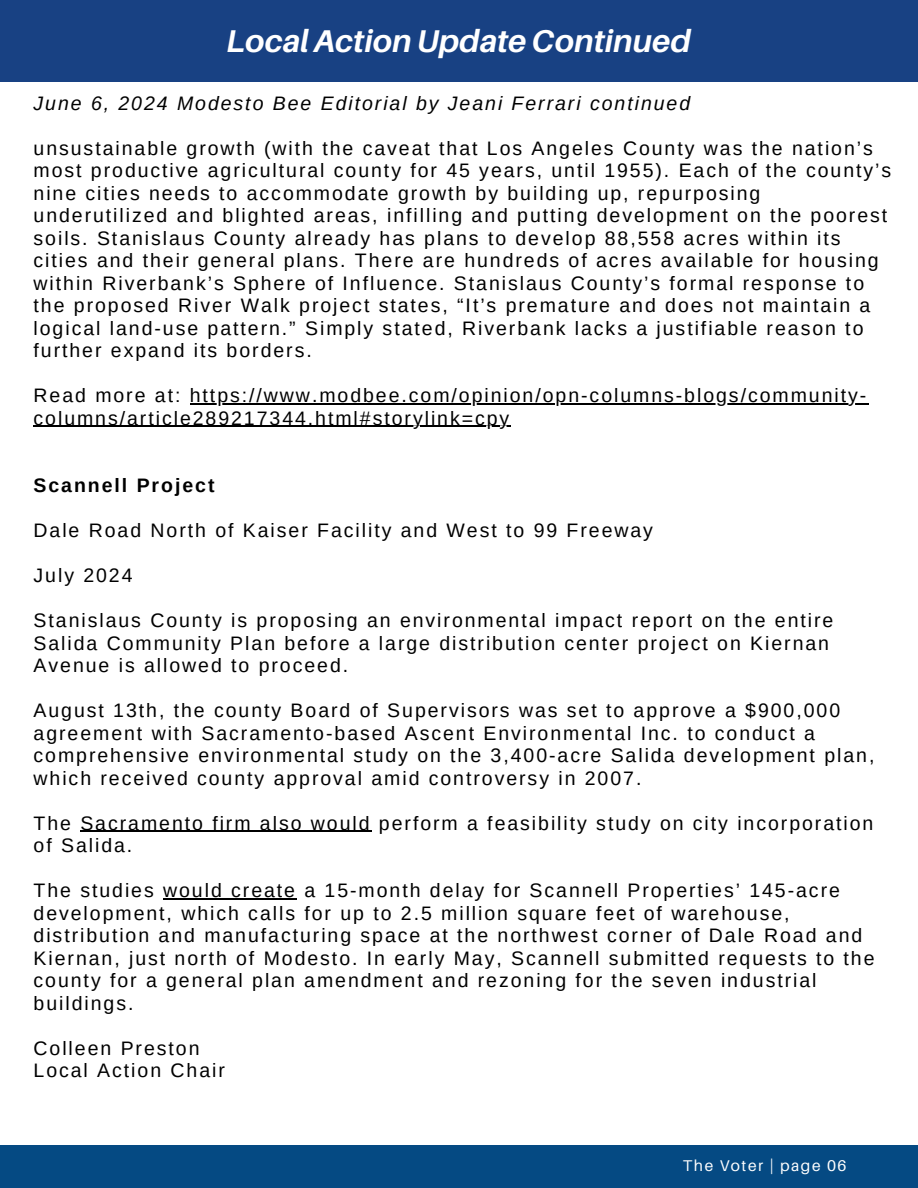
<style>
.page{position:relative;width:918px;height:1188px;background:#fff}
.page>*{position:absolute;margin:0;border:0;box-sizing:border-box;transform-origin:0 0}
.t1{font:italic 700 31.5px "Aileron";color:#fff}
.t2{font:19.5px/22.5px "Arimo";letter-spacing:.1em;color:#000}
.t3{font:italic 19.5px "Arimo";letter-spacing:.1em;color:#000}
.t4{font:700 19.5px "Arimo";letter-spacing:.1em;color:#000}
.t5{font:15.6px "Aileron";letter-spacing:.1em;color:#fff}
</style>
<div class="page">
<div style="left:0;top:1145px;width:918px;height:43px;background:#054a83"></div>
<div style="left:0;top:0;width:918px;height:81px;background:#184183"></div>
<hr style="left:190px;top:403px;width:678px;height:2px;background:#000">
<hr style="left:34px;top:426px;width:477px;height:1px;background:#000">
<hr style="left:80px;top:831px;width:292px;height:1px;background:#000">
<hr style="left:163px;top:898px;width:134px;height:2px;background:#000">
<h3 class="t1" style="left:226px;top:22px;width:466px">Local Action Update Continued</h3>
<p class="t3" style="left:34px;top:92px;width:658px">June 6, 2024 Modesto Bee Editorial by Jeani Ferrari continued</p>
<h1 class="t2" style="left:34px;top:137px;width:859px">unsustainable growth (with the caveat that Los Angeles County was the nation’s most productive agricultural county for 45 years, until 1955). Each of the county’s nine cities needs to accommodate growth by building up, repurposing underutilized and blighted areas, infilling and putting development on the poorest soils. Stanislaus County already has plans to develop 88,558 acres within its cities and their general plans. There are hundreds of acres available for housing within Riverbank’s Sphere of Influence. Stanislaus County’s formal response to the proposed River Walk project states, “It’s premature and does not maintain a logical land-use pattern.” Simply stated, Riverbank lacks a justifiable reason to further expand its borders.</h1>
<h3 class="t2" style="left:34px;top:384px;width:148px">Read more at:</h3>
<h3 class="t2" style="left:190px;top:384px;width:678px">https://www.modbee.com/opinion/opn-columns-blogs/community-</h3>
<h3 class="t2" style="left:34px;top:407px;width:477px">columns/article289217344.html#storylink=cpy</h3>
<h3 class="t4" style="left:34px;top:475px;width:182px">Scannell Project</h3>
<h3 class="t2" style="left:34px;top:519px;width:621px">Dale Road North of Kaiser Facility and West to 99 Freeway</h3>
<h2 class="t2" style="left:34px;top:564px;width:101px">July 2024</h2>
<h3 class="t2" style="left:34px;top:609px;width:801px">Stanislaus County is proposing an environmental impact report on the entire<br>Salida Community Plan before a large distribution center project on Kiernan<br>Avenue is allowed to proceed.</h3>
<h3 class="t2" style="left:34px;top:699px;width:842px">August 13th, the county Board of Supervisors was set to approve a $900,000 agreement with Sacramento-based Ascent Environmental Inc. to conduct a comprehensive environmental study on the 3,400-acre Salida development plan, which received county approval amid controversy in 2007.</h3>
<h3 class="t2" style="left:34px;top:812px;width:841px">The Sacramento firm also would perform a feasibility study on city incorporation of Salida.</h3>
<h3 class="t2" style="left:34px;top:879px;width:843px">The studies would create a 15-month delay for Scannell Properties’ 145-acre development, which calls for up to 2.5 million square feet of warehouse, distribution and manufacturing space at the northwest corner of Dale Road and Kiernan, just north of Modesto. In early May, Scannell submitted requests to the county for a general plan amendment and rezoning for the seven industrial buildings.</h3>
<h3 class="t2" style="left:34px;top:1037px;width:193px">Colleen Preston<br>Local Action Chair</h3>
<h3 class="t5" style="left:683px;top:1156px;width:165px">The Voter | page 06</h3>
</div>
